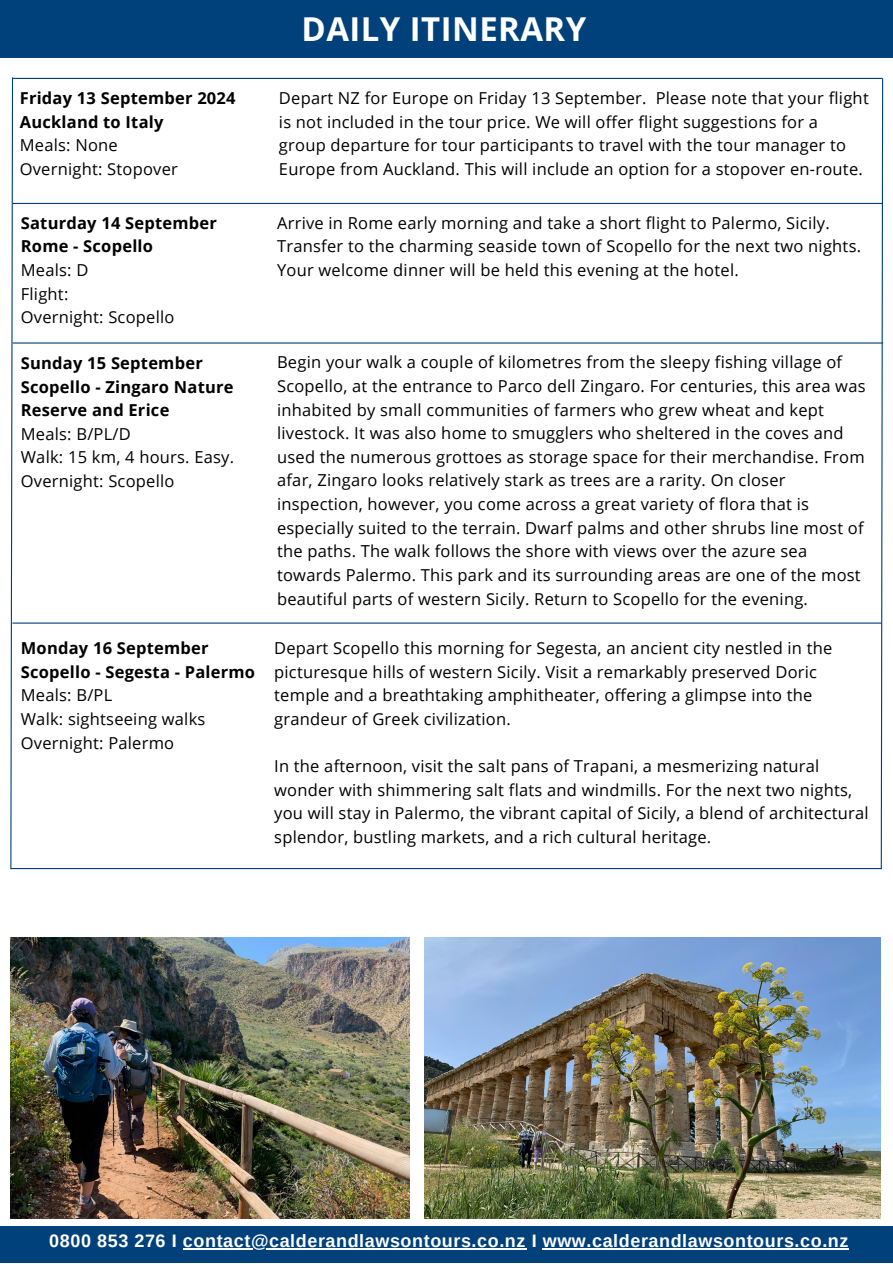
<style>
.page{position:relative;width:893px;height:1264px;background:#fff}
.page>*{position:absolute;margin:0;border:0;box-sizing:border-box;transform-origin:0 0}
.t1{font:700 32.85px "Open Sans";letter-spacing:.015em;color:#fff}
.t2{font:700 18px "Arimo";letter-spacing:.03em;color:#fff}
.t3{font:16.5px/23.5px "Open Sans";letter-spacing:.015em;color:#000}
.t4{font:700 16.5px/23.5px "Open Sans";letter-spacing:.015em;color:#000}
</style>
<div class="page">
<div style="left:0;top:0;width:892px;height:57px;background:#00417b"></div>
<hr style="left:13px;top:78px;width:869px;height:1px;background:#00417b">
<svg style="left:10px;top:77px;width:4px;height:793px"></svg>
<svg style="left:880px;top:77px;width:3px;height:793px"></svg>
<div style="left:0;top:1226px;width:892px;height:36px;background:#00417b"></div>
<hr style="left:13px;top:203px;width:869px;height:1px;background:#00417b">
<hr style="left:11px;top:868px;width:870px;height:1px;background:#00417b">
<hr style="left:12px;top:622px;width:869px;height:1px;background:#00417b">
<hr style="left:13px;top:342px;width:870px;height:1px;background:#00417b">
<img style="left:11px;top:937px;width:398px;height:281px">
<img style="left:424px;top:937px;width:456px;height:281px">
<hr style="left:183px;top:1248px;width:343px;height:1px;background:#fff">
<hr style="left:542px;top:1248px;width:307px;height:1px;background:#fff">
<p class="t1" style="left:301px;top:6px;width:286px">DAILY ITINERARY</p>
<p class="t4" style="left:20px;top:86px;width:217px">Friday 13 September 2024</p>
<p class="t4" style="left:20px;top:109px;width:145px">Auckland to Italy</p>
<p class="t3" style="left:20px;top:133px;width:100px">Meals: None</p>
<p class="t3" style="left:20px;top:156px;width:160px">Overnight: Stopover</p>
<p class="t4" style="left:21px;top:210px;width:198px">Saturday 14 September</p>
<p class="t4" style="left:21px;top:234px;width:134px">Rome - Scopello</p>
<p class="t3" style="left:21px;top:258px;width:69px">Meals: D</p>
<p class="t3" style="left:21px;top:281px;width:49px">Flight:</p>
<p class="t3" style="left:21px;top:305px;width:155px">Overnight: Scopello</p>
<p class="t4" style="left:21px;top:351px;width:183px">Sunday 15 September</p>
<p class="t4" style="left:21px;top:374px;width:214px">Scopello - Zingaro Nature<br>Reserve and Erice</p>
<p class="t3" style="left:21px;top:421px;width:111px">Meals: B/PL/D</p>
<p class="t3" style="left:21px;top:445px;width:215px">Walk: 15 km, 4 hours. Easy.</p>
<p class="t3" style="left:21px;top:469px;width:155px">Overnight: Scopello</p>
<p class="t4" style="left:21px;top:636px;width:189px">Monday 16 September</p>
<p class="t4" style="left:21px;top:659px;width:236px">Scopello - Segesta - Palermo</p>
<p class="t3" style="left:21px;top:683px;width:93px">Meals: B/PL</p>
<p class="t3" style="left:21px;top:706px;width:186px">Walk: sightseeing walks</p>
<p class="t3" style="left:21px;top:730px;width:155px">Overnight: Palermo</p>
<p class="t3" style="left:279px;top:86px;width:591px">Depart NZ for Europe on Friday 13 September. Please note that your flight is not included in the tour price. We will offer flight suggestions for a group departure for tour participants to travel with the tour manager to Europe from Auckland. This will include an option for a stopover en-route.</p>
<p class="t3" style="left:277px;top:210px;width:585px">Arrive in Rome early morning and take a short flight to Palermo, Sicily.<br>Transfer to the charming seaside town of Scopello for the next two nights.<br>Your welcome dinner will be held this evening at the hotel.</p>
<p class="t3" style="left:277px;top:350px;width:590px">Begin your walk a couple of kilometres from the sleepy fishing village of Scopello, at the entrance to Parco dell Zingaro. For centuries, this area was inhabited by small communities of farmers who grew wheat and kept livestock. It was also home to smugglers who sheltered in the coves and used the numerous grottoes as storage space for their merchandise. From afar, Zingaro looks relatively stark as trees are a rarity. On closer inspection, however, you come across a great variety of flora that is especially suited to the terrain. Dwarf palms and other shrubs line most of the paths. The walk follows the shore with views over the azure sea towards Palermo. This park and its surrounding areas are one of the most beautiful parts of western Sicily. Return to Scopello for the evening.</p>
<p class="t3" style="left:274px;top:636px;width:559px">Depart Scopello this morning for Segesta, an ancient city nestled in the picturesque hills of western Sicily. Visit a remarkably preserved Doric temple and a breathtaking amphitheater, offering a glimpse into the grandeur of Greek civilization.</p>
<p class="t3" style="left:274px;top:754px;width:596px">In the afternoon, visit the salt pans of Trapani, a mesmerizing natural wonder with shimmering salt flats and windmills. For the next two nights, you will stay in Palermo, the vibrant capital of Sicily, a blend of architectural splendor, bustling markets, and a rich cultural heritage.</p>
<p class="t2" style="left:49px;top:1230px;width:800px">0800 853 276 I contact@calderandlawsontours.co.nz I www.calderandlawsontours.co.nz</p>
</div>
